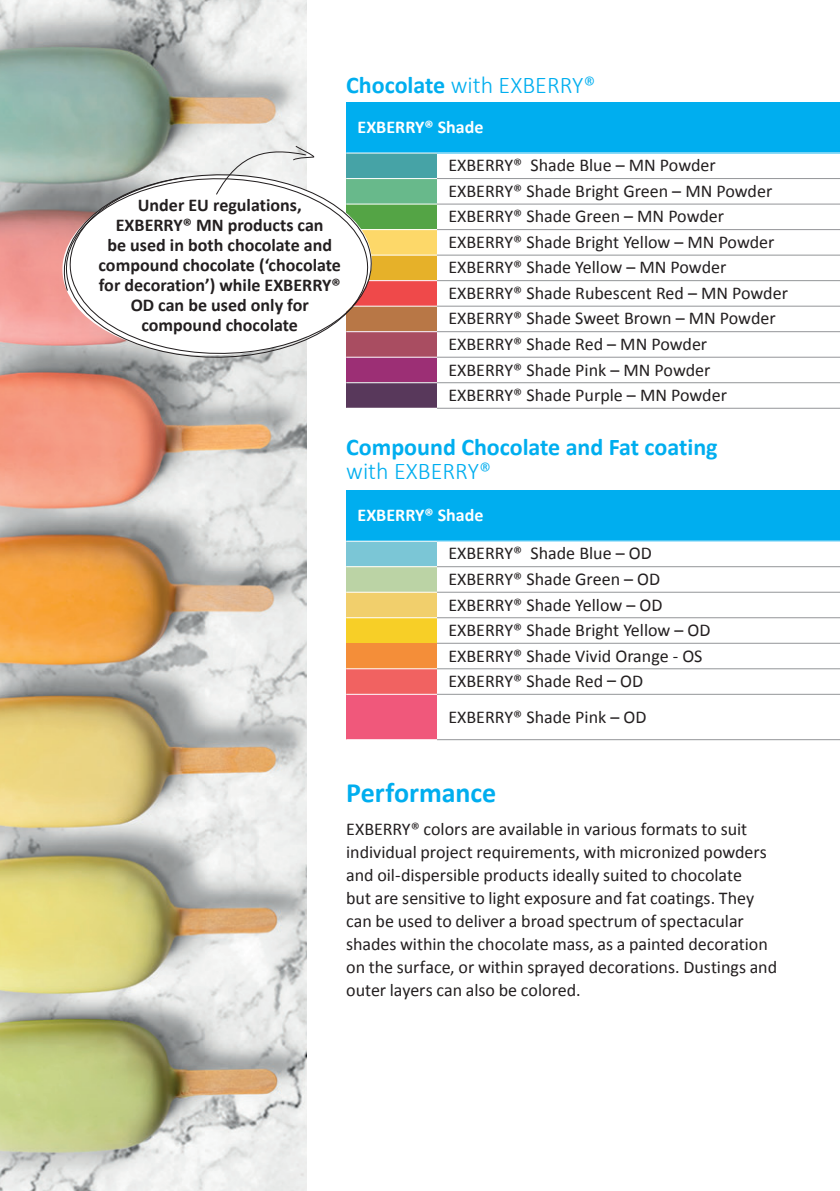
<style>
.page{position:relative;width:840px;height:1191px;background:#fff}
.page>*{position:absolute;margin:0;border:0;box-sizing:border-box;transform-origin:0 0}
.t1{font:700 28px "Calibri";letter-spacing:-.005em;color:#00aeef}
.t2{font:300 24px "Calibri";color:#00aeef}
.t3{font:700 24px "Calibri";color:#00aeef}
.t4{font:18px/25.6px "Calibri";color:#231f20}
.t5{font:700 18px/20px "Calibri";color:#231f20;text-align:center}
.t6{font:700 18px "Calibri";color:#fff}
.s1{font-weight:700}
</style>
<div class="page">
<div style="left:346px;top:490px;width:493px;height:51px;background:#00aeef"></div>
<div style="left:346px;top:541px;width:91px;height:25px;background:#7bc6d6"></div>
<div style="left:346px;top:566px;width:91px;height:26px;background:#bbd3a5"></div>
<div style="left:346px;top:592px;width:91px;height:26px;background:#f1cf6c"></div>
<div style="left:346px;top:618px;width:91px;height:25px;background:#f7cf27"></div>
<div style="left:346px;top:643px;width:91px;height:26px;background:#f48e39"></div>
<div style="left:346px;top:669px;width:91px;height:25px;background:#f16261"></div>
<div style="left:346px;top:694px;width:91px;height:45px;background:#f0587b"></div>
<hr style="left:437px;top:566px;width:402px;height:1px;background:#939598">
<hr style="left:437px;top:592px;width:402px;height:1px;background:#939598">
<hr style="left:437px;top:617px;width:402px;height:1px;background:#939598">
<hr style="left:437px;top:643px;width:402px;height:1px;background:#939598">
<hr style="left:437px;top:668px;width:402px;height:1px;background:#939598">
<hr style="left:437px;top:694px;width:402px;height:1px;background:#939598">
<hr style="left:437px;top:739px;width:402px;height:1px;background:#939598">
<hr style="left:346px;top:566px;width:91px;height:1px;background:#fff">
<hr style="left:346px;top:592px;width:91px;height:1px;background:#fff">
<hr style="left:346px;top:617px;width:91px;height:1px;background:#fff">
<hr style="left:346px;top:668px;width:91px;height:1px;background:#fff">
<hr style="left:346px;top:694px;width:91px;height:1px;background:#fff">
<hr style="left:346px;top:541px;width:91px;height:1px;background:#fff">
<div style="left:346px;top:102px;width:493px;height:51px;background:#00aeef"></div>
<div style="left:346px;top:153px;width:91px;height:25px;background:#46a3a6"></div>
<div style="left:346px;top:178px;width:91px;height:26px;background:#68b98b"></div>
<div style="left:346px;top:204px;width:91px;height:26px;background:#54a445"></div>
<div style="left:346px;top:230px;width:91px;height:25px;background:#fdd869"></div>
<div style="left:346px;top:255px;width:91px;height:26px;background:#e6b129"></div>
<div style="left:346px;top:281px;width:91px;height:25px;background:#ef494a"></div>
<div style="left:346px;top:306px;width:91px;height:26px;background:#b87746"></div>
<div style="left:346px;top:332px;width:91px;height:25px;background:#a94d61"></div>
<div style="left:346px;top:357px;width:91px;height:26px;background:#9c2f75"></div>
<div style="left:346px;top:383px;width:91px;height:25px;background:#58385b"></div>
<hr style="left:437px;top:178px;width:402px;height:1px;background:#939598">
<hr style="left:437px;top:204px;width:402px;height:1px;background:#939598">
<hr style="left:437px;top:229px;width:402px;height:1px;background:#939598">
<hr style="left:437px;top:255px;width:402px;height:1px;background:#939598">
<hr style="left:437px;top:280px;width:402px;height:1px;background:#939598">
<hr style="left:437px;top:306px;width:402px;height:1px;background:#939598">
<hr style="left:437px;top:331px;width:402px;height:1px;background:#939598">
<hr style="left:437px;top:357px;width:402px;height:1px;background:#939598">
<hr style="left:437px;top:382px;width:402px;height:1px;background:#939598">
<hr style="left:437px;top:408px;width:402px;height:1px;background:#939598">
<hr style="left:346px;top:178px;width:91px;height:1px;background:#fff">
<hr style="left:346px;top:204px;width:91px;height:1px;background:#fff">
<hr style="left:346px;top:229px;width:91px;height:1px;background:#fff">
<hr style="left:346px;top:255px;width:91px;height:1px;background:#fff">
<hr style="left:346px;top:280px;width:91px;height:1px;background:#fff">
<hr style="left:346px;top:306px;width:91px;height:1px;background:#fff">
<hr style="left:346px;top:331px;width:91px;height:1px;background:#fff">
<hr style="left:346px;top:357px;width:91px;height:1px;background:#fff">
<hr style="left:346px;top:382px;width:91px;height:1px;background:#fff">
<hr style="left:346px;top:153px;width:91px;height:1px;background:#fff">
<img style="left:0;top:0;width:306px;height:1191px">
<svg style="left:51px;top:176px;width:3px;height:116px"></svg>
<svg style="left:58px;top:167px;width:325px;height:191px"></svg>
<svg style="left:54px;top:171px;width:325px;height:194px"></svg>
<svg style="left:215px;top:145px;width:101px;height:51px"></svg>
<h2 class="t2" style="left:346px;top:70px;width:251px"><span class="s1">Chocolate</span> with EXBERRY®</h2>
<p class="t6" style="left:357px;top:114px;width:127px">EXBERRY® Shade</p>
<p class="t4" style="left:448px;top:152px;width:341px">EXBERRY® Shade Blue – MN Powder EXBERRY® Shade Bright Green – MN Powder EXBERRY® Shade Green – MN Powder EXBERRY® Shade Bright Yellow – MN Powder EXBERRY® Shade Yellow – MN Powder EXBERRY® Shade Rubescent Red – MN Powder EXBERRY® Shade Sweet Brown – MN Powder EXBERRY® Shade Red – MN Powder<br>EXBERRY® Shade Pink – MN Powder EXBERRY® Shade Purple – MN Powder</p>
<p class="t5" style="left:98px;top:195px;width:244px">Under EU regulations,<br>EXBERRY® MN products can<br>be used in both chocolate and compound chocolate (‘chocolate for decoration’) while EXBERRY®<br>OD can be used only for compound chocolate</p>
<h2 class="t3" style="left:346px;top:430px;width:373px">Compound Chocolate and Fat coating</h2>
<h2 class="t2" style="left:346px;top:456px;width:146px">with EXBERRY®</h2>
<p class="t6" style="left:357px;top:502px;width:127px">EXBERRY® Shade</p>
<p class="t4" style="left:448px;top:540px;width:263px">EXBERRY® Shade Blue – OD<br>EXBERRY® Shade Green – OD<br>EXBERRY® Shade Yellow – OD<br>EXBERRY® Shade Bright Yellow – OD<br>EXBERRY® Shade Vivid Orange - OS<br>EXBERRY® Shade Red – OD</p>
<p class="t4" style="left:448px;top:703px;width:199px">EXBERRY® Shade Pink – OD</p>
<h1 class="t1" style="left:346px;top:773px;width:151px">Performance</h1>
<p class="t4" style="left:346px;top:817px;width:432px;line-height:23px">EXBERRY® colors are available in various formats to suit individual project requirements, with micronized powders and oil-dispersible products ideally suited to chocolate<br>but are sensitive to light exposure and fat coatings. They can be used to deliver a broad spectrum of spectacular shades within the chocolate mass, as a painted decoration on the surface, or within sprayed decorations. Dustings and outer layers can also be colored.</p>
</div>
